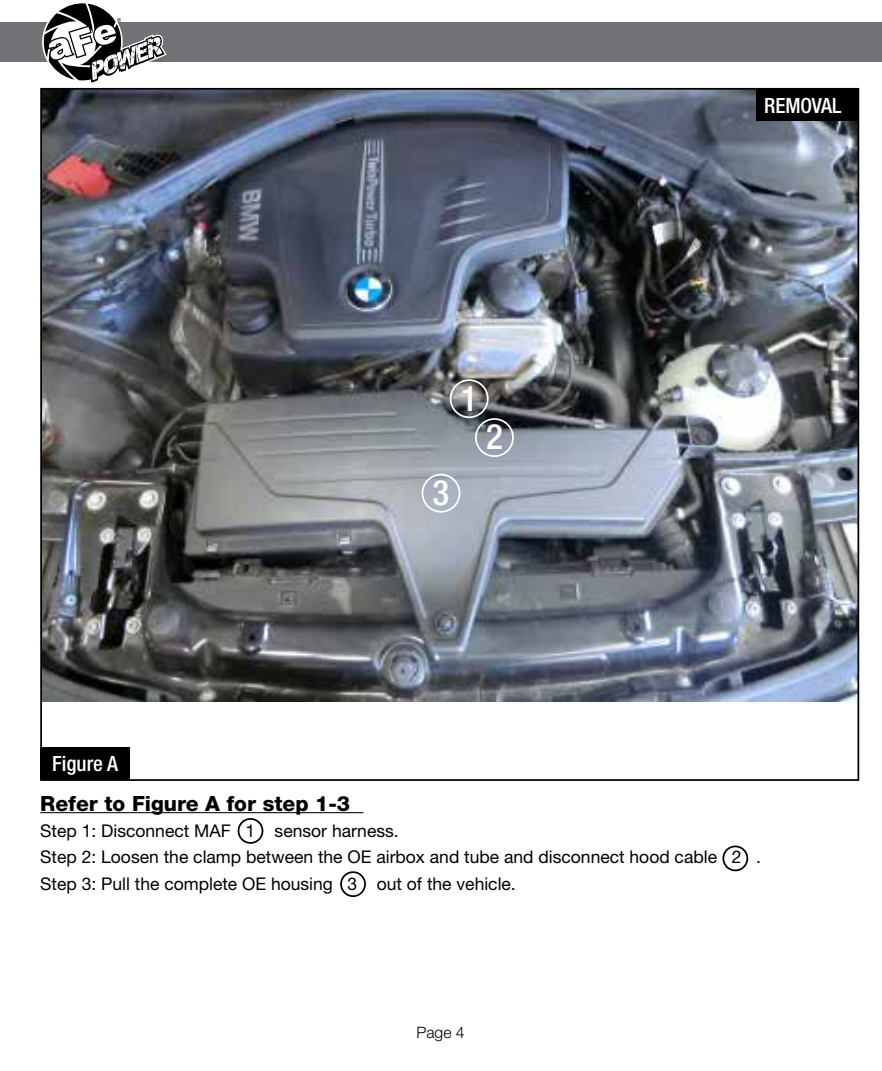
<style>
.page{position:relative;width:882px;height:1071px;background:#fff}
.page>*{position:absolute;margin:0;border:0;box-sizing:border-box;transform-origin:0 0}
.t1{font:500 condensed 35px "Helvetica Neue";color:#fff}
.t2{font:800 21px "Helvetica Neue";color:#000}
.t3{font:500 condensed 21px "Helvetica Neue";color:#fff}
.t4{font:17.5px/26.2px "Helvetica Neue";color:#000}
.t5{font:300 15.75px "Helvetica Neue";color:#000}
</style>
<div class="page">
<div style="left:0;top:23px;width:882px;height:39px;background:#717275"></div>
<svg style="left:43px;top:3px;width:124px;height:80px"></svg>
<img style="left:43px;top:91px;width:813px;height:611px">
<hr style="left:40px;top:812px;width:323px;height:1px;background:#000">
<div style="left:756px;top:88px;width:103px;height:33px;background:#000"></div>
<div style="left:450px;top:379px;width:39px;height:39px;border:2px solid #fff;border-radius:50%"></div>
<div style="left:238px;top:818px;width:25px;height:26px;border:2px solid #000;border-radius:50%"></div>
<div style="left:422px;top:474px;width:38px;height:39px;border:2px solid #fff;border-radius:50%"></div>
<div style="left:475px;top:418px;width:39px;height:39px;border:2px solid #fff;border-radius:50%"></div>
<div style="left:722px;top:846px;width:26px;height:25px;border:2px solid #000;border-radius:50%"></div>
<div style="left:340px;top:871px;width:26px;height:26px;border:2px solid #000;border-radius:50%"></div>
<div style="left:40px;top:747px;width:90px;height:33px;background:#000"></div>
<p class="t3" style="left:52px;top:751px;width:67px">Figure A</p>
<h1 class="t1" style="left:461px;top:377px;width:18px">1</h1>
<h1 class="t1" style="left:433px;top:472px;width:18px">3</h1>
<h1 class="t1" style="left:486px;top:416px;width:18px">2</h1>
<p class="t3" style="left:764px;top:93px;width:79px">REMOVAL</p>
<p class="t2" style="left:40px;top:791px;width:311px">Refer to Figure A for step 1-3</p>
<p class="t4" style="left:40px;top:817px;width:722px">Step 1: Disconnect MAF 1 sensor harness.<br>Step 2: Loosen the clamp between the OE airbox and tube and disconnect hood cable 2 .<br>Step 3: Pull the complete OE housing 3 out of the vehicle.</p>
<p class="t5" style="left:416px;top:1023px;width:50px">Page 4</p>
</div>
